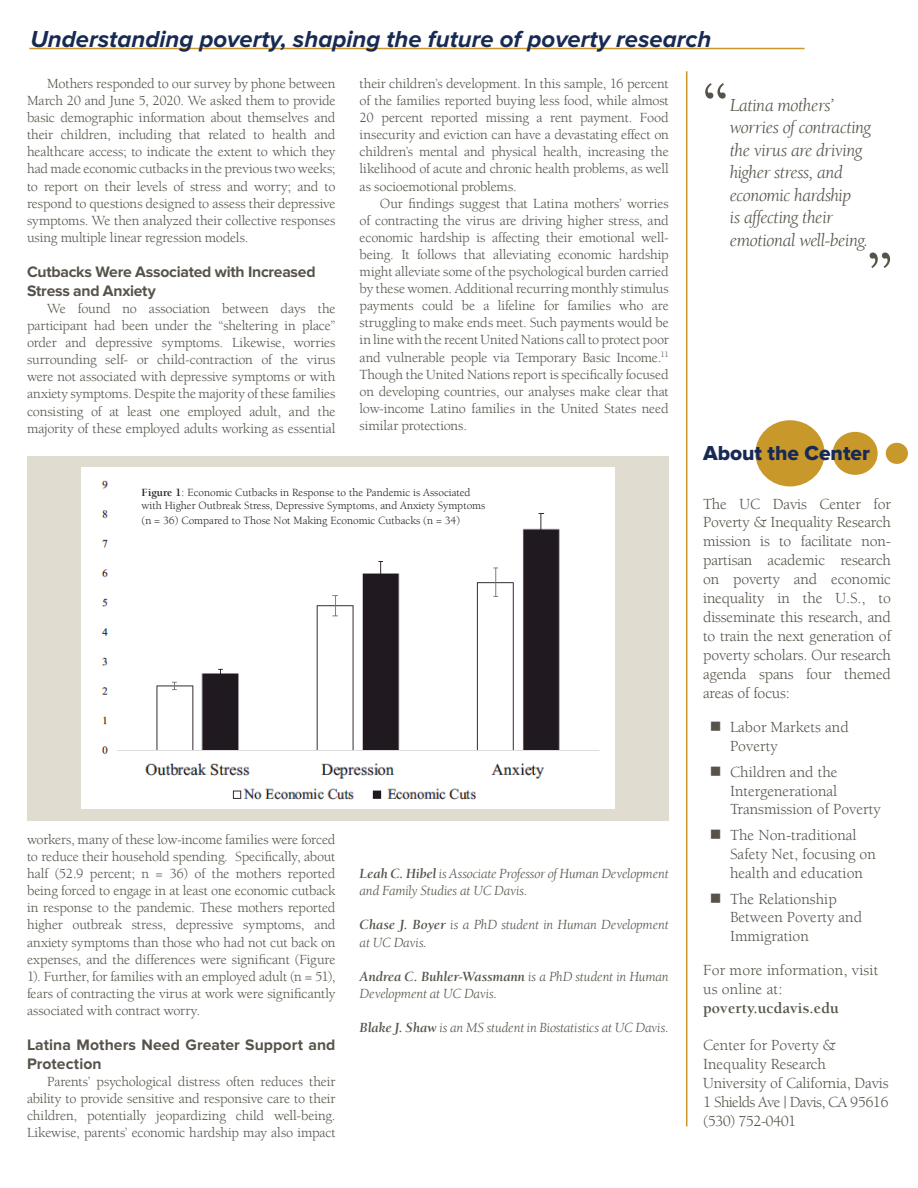
<style>
.page{position:relative;width:918px;height:1188px;background:#fff}
.page>*{position:absolute;margin:0;border:0;box-sizing:border-box;transform-origin:0 0}
.body_text__no_indent{font:700 61.5px "Berkeley UC Davis";color:#57534a}
.body_text__no_indent-2{font:italic 700 24px "Proxima Nova";color:#172a53}
.subhead{font:21px "Proxima Nova Extrabld";color:#172a53}
.body_text__indent{font:italic 18.75px/22.5px "Berkeley UC Davis";letter-spacing:-.025em;color:#57534a}
.sidebar_futura_text{font:15.75px/18.9px "Berkeley UC Davis";color:#57534a}
.body_text__no_indent-3{font:700 15.75px/18.9px "Proxima Nova";letter-spacing:-.01em;color:#57534a}
.sidebar_futura_text-2{font:15.75px "Berkeley UC Davis";letter-spacing:-.04em;color:#57534a}
.body_text__no_indent-4{font:14.25px/17.1px "Berkeley UC Davis";letter-spacing:-.01em;color:#57534a;text-align:justify}
.body_text__no_indent-5{font:italic 14.25px/17.1px "Berkeley UC Davis";letter-spacing:-.015em;color:#57534a}
.t1{font:11.25px/14px "Berkeley UC Davis";color:#231f20}
.s1{font-weight:700}
</style>
<div class="page">
<div style="left:755px;top:420px;width:70px;height:66px;background:#c8982b;border-radius:50%"></div>
<div style="left:833px;top:432px;width:45px;height:43px;background:#c8982b;border-radius:50%"></div>
<div style="left:886px;top:443px;width:22px;height:21px;background:#c8982b;border-radius:50%"></div>
<hr style="left:29px;top:48px;width:776px;height:1px;background:#c8982b">
<hr style="left:686px;top:71px;width:1px;height:1055px;background:#c8982b">
<div style="left:27px;top:456px;width:642px;height:365px;background:#e0ddd0"></div>
<img style="left:82px;top:467px;width:532px;height:341px">
<p class="body_text__no_indent-2" style="left:30px;top:25px;width:682px">Understanding poverty, shaping the future of poverty research</p>
<p class="body_text__no_indent-4" style="left:27px;top:75px;width:310px;text-indent:20px">Mothers responded to our survey by phone between March 20 and June 5, 2020. We asked them to provide basic demographic information about themselves and their children, including that related to health and healthcare access; to indicate the extent to which they had made economic cutbacks in the previous two weeks; to report on their levels of stress and worry; and to respond to questions designed to assess their depressive symptoms. We then analyzed their collective responses using multiple linear regression models.</p>
<p class="body_text__no_indent-3" style="left:27px;top:263px;width:290px">Cutbacks Were Associated with Increased<br>Stress and Anxiety</p>
<p class="body_text__no_indent-4" style="left:27px;top:300px;width:310px;text-indent:20px">We found no association between days the participant had been under the “sheltering in place” order and depressive symptoms. Likewise, worries surrounding self- or child-contraction of the virus were not associated with depressive symptoms or with anxiety symptoms. Despite the majority of these families consisting of at least one employed adult, and the majority of these employed adults working as essential</p>
<p class="body_text__no_indent-4" style="left:360px;top:75px;width:311px">their children’s development. In this sample, 16 percent of the families reported buying less food, while almost 20 percent reported missing a rent payment. Food insecurity and eviction can have a devastating effect on children’s mental and physical health, increasing the likelihood of acute and chronic health problems, as well as socioemotional problems.</p>
<p class="body_text__no_indent-4" style="left:360px;top:194px;width:311px;text-indent:20px">Our findings suggest that Latina mothers’ worries of contracting the virus are driving higher stress, and economic hardship is affecting their emotional well&shy;being. It follows that alleviating economic hardship might alleviate some of the psychological burden carried by these women. Additional recurring monthly stimulus payments could be a lifeline for families who are struggling to make ends meet. Such payments would be in line with the recent United Nations call to protect poor and vulnerable people via Temporary Basic Income.<sup>11<br></sup>Though the United Nations report is specifically focused on developing countries, our analyses make clear that low-income Latino families in the United States need similar protections.</p>
<p class="t1" style="left:142px;top:485px;width:345px"><span class="s1">Figure 1</span>: Economic Cutbacks in Response to the Pandemic is Associated with Higher Outbreak Stress, Depressive Symptoms, and Anxiety Symptoms (n = 36) Compared to Those Not Making Economic Cutbacks (n = 34)</p>
<p class="body_text__no_indent-4" style="left:27px;top:831px;width:310px">workers, many of these low-income families were forced to reduce their household spending. Specifically, about half (52.9 percent; n = 36) of the mothers reported being forced to engage in at least one economic cutback in response to the pandemic. These mothers reported higher outbreak stress, depressive symptoms, and anxiety symptoms than those who had not cut back on expenses, and the differences were significant (Figure 1). Further, for families with an employed adult (n = 51), fears of contracting the virus at work were significantly associated with contract worry.</p>
<p class="body_text__no_indent-3" style="left:27px;top:1036px;width:310px">Latina Mothers Need Greater Support and<br>Protection</p>
<p class="body_text__no_indent-4" style="left:27px;top:1073px;width:310px;text-indent:20px">Parents’ psychological distress often reduces their ability to provide sensitive and responsive care to their children, potentially jeopardizing child well-being.<br>Likewise, parents’ economic hardship may also impact</p>
<p class="body_text__no_indent-5" style="left:360px;top:865px;width:311px"><span class="s1">Leah C. Hibel</span> is Associate Professor of Human Development and Family Studies at UC Davis.</p>
<p class="body_text__no_indent-5" style="left:360px;top:916px;width:311px"><span class="s1">Chase J. Boyer</span> is a PhD student in Human Development at UC Davis.</p>
<p class="body_text__no_indent-5" style="left:360px;top:968px;width:311px"><span class="s1">Andrea C. Buhler-Wassmann</span> is a PhD student in Human<br>Development at UC Davis.</p>
<p class="body_text__no_indent-5" style="left:360px;top:1019px;width:311px"><span class="s1">Blake J. Shaw</span> is an MS student in Biostatistics at UC Davis.</p>
<p class="body_text__no_indent" style="left:702px;top:67px;width:29px">“</p>
<p class="body_text__indent" style="left:730px;top:94px;width:143px">Latina mothers’ worries of contracting the virus are driving higher stress, and economic hardship<br>is affecting their emotional well-being.</p>
<p class="body_text__no_indent" style="left:866px;top:237px;width:29px">”</p>
<p class="subhead" style="left:703px;top:441px;width:168px">About the Center</p>
<p class="sidebar_futura_text" style="left:703px;top:494px;width:189px;text-align:justify">The UC Davis Center for Poverty &amp; Inequality Research mission is to facilitate non&shy;partisan academic research on poverty and economic inequality in the U.S., to disseminate this research, and to train the next generation of poverty scholars. Our research agenda spans four themed areas of focus:</p>
<p class="sidebar_futura_text" style="left:730px;top:717px;width:120px;text-indent:-20px">■ Labor Markets and<br>Poverty</p>
<p class="sidebar_futura_text" style="left:730px;top:762px;width:152px;text-indent:-20px">■ Children and the<br>Intergenerational<br>Transmission of Poverty</p>
<p class="sidebar_futura_text" style="left:730px;top:825px;width:147px;text-indent:-20px">■ The Non-traditional<br>Safety Net, focusing on health and education</p>
<p class="sidebar_futura_text" style="left:730px;top:889px;width:134px;text-indent:-20px">■ The Relationship<br>Between Poverty and<br>Immigration</p>
<p class="sidebar_futura_text" style="left:703px;top:961px;width:177px">For more information, visit us online at: <span class="s1">poverty.ucdavis.edu</span></p>
<p class="sidebar_futura_text" style="left:703px;top:1035px;width:134px">Center for Poverty &amp;<br>Inequality Research</p>
<p class="sidebar_futura_text" style="left:703px;top:1073px;width:187px">University of California, Davis<br>1 Shields Ave | Davis, CA 95616</p>
<p class="sidebar_futura_text-2" style="left:703px;top:1111px;width:95px">(530) 752-0401</p>
</div>
